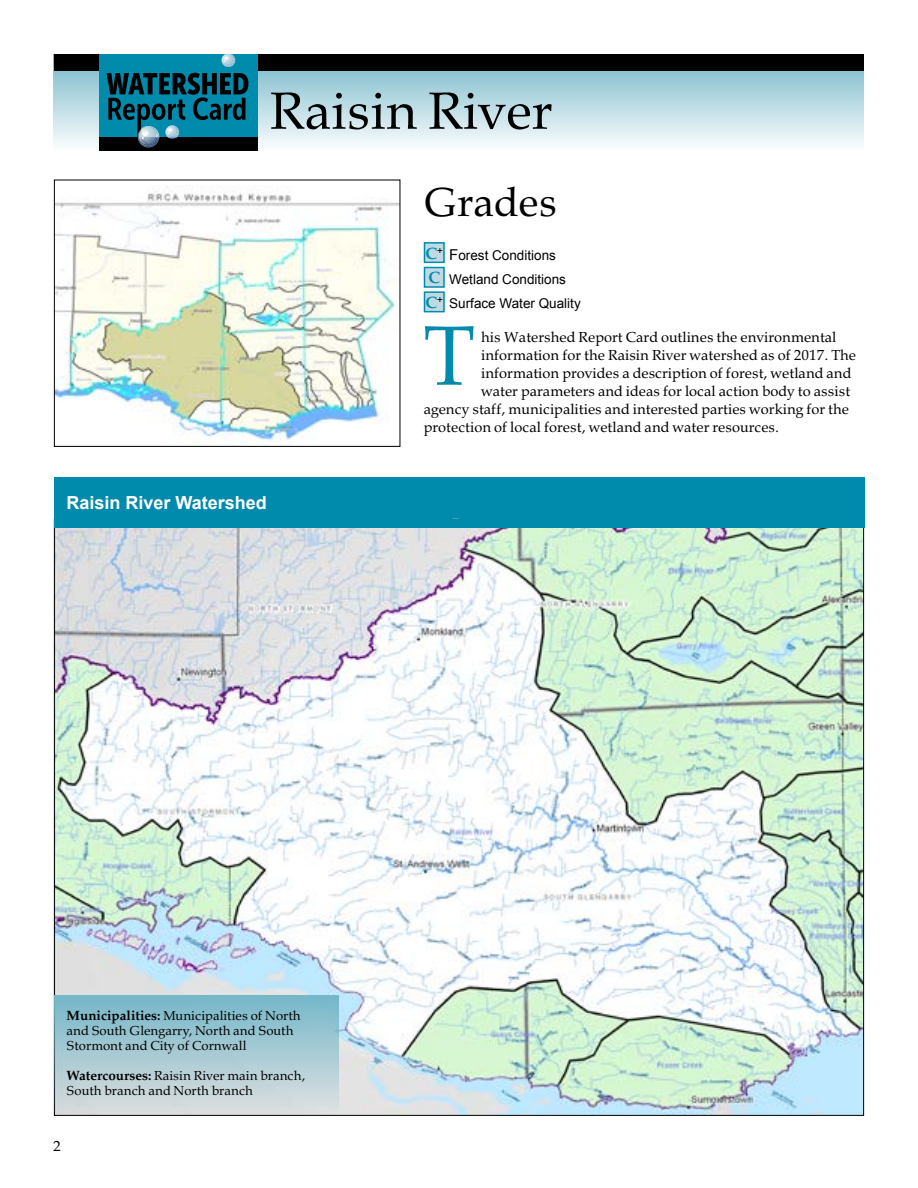
<style>
.page{position:relative;width:918px;height:1188px;background:#fff}
.page>*{position:absolute;margin:0;border:0;box-sizing:border-box;transform-origin:0 0}
.t1{font:87px "Palatino";color:#008aac}
.t2{font:54px "Palatino";color:#000}
.t3{font:42px "Palatino";color:#000}
.t4{font:700 18px "Arial";color:#fff}
.t5{font:700 16.5px/24.6px "Palatino";color:#008aac}
.t6{font:15px "Palatino";color:#000}
.t7{font:13.5px/15px "Palatino";color:#000}
.t8{font:13.5px/24px "Arial";color:#000}
.s1{font-size:15px}
.s2{font-weight:700}
</style>
<div class="page">
<svg style="left:53px;top:54px;width:811px;height:91px;background:#bddae2"></svg>
<div style="left:54px;top:54px;width:810px;height:16px;background:#000"></div>
<div style="left:99px;top:54px;width:159px;height:85px;background:#008aac"></div>
<div style="left:99px;top:138px;width:159px;height:13px;background:#000"></div>
<svg style="left:107px;top:73px;width:141px;height:75px"></svg>
<svg style="left:222px;top:54px;width:13px;height:13px"></svg>
<img style="left:56px;top:527px;width:806px;height:587px">
<div style="left:54px;top:995px;width:284px;height:120px;background:linear-gradient(to bottom,#74b7c9,#dcdedf)"></div>
<div style="left:424px;top:243px;width:20px;height:19px;background:#c0dae3"></div>
<div style="left:424px;top:242px;width:21px;height:21px;border:2px solid #008aac"></div>
<img style="left:56px;top:185px;width:342px;height:259px">
<div style="left:54px;top:180px;width:346px;height:267px;border:1px solid #000"></div>
<div style="left:54px;top:477px;width:811px;height:50px;background:#008aac"></div>
<div style="left:424px;top:268px;width:20px;height:19px;background:#c0dae3"></div>
<div style="left:424px;top:267px;width:21px;height:21px;border:2px solid #008aac"></div>
<div style="left:424px;top:292px;width:20px;height:20px;background:#c0dae3"></div>
<div style="left:424px;top:291px;width:21px;height:21px;border:2px solid #008aac"></div>
<h2 class="t2" style="left:270px;top:75px;width:284px">Raisin River</h2>
<p class="t4" style="left:67px;top:491px;width:202px">Raisin River Watershed</p>
<h3 class="t3" style="left:424px;top:174px;width:135px">Grades</h3>
<p class="t8" style="left:449px;top:243px;width:133px"><span class="s1">F</span>orest Conditions<br>Wetland Conditions<br>Surface Water Quality</p>
<p class="t6" style="left:481px;top:327px;width:357px">his Watershed Report Card outlines the environmental</p>
<p class="t6" style="left:481px;top:345px;width:377px">information for the Raisin River watershed as of 2017. The</p>
<p class="t6" style="left:481px;top:363px;width:372px">information provides a description of forest, wetland and</p>
<p class="t6" style="left:481px;top:381px;width:371px">water parameters and ideas for local action body to assist</p>
<p class="t6" style="left:424px;top:399px;width:427px">agency staff, municipalities and interested parties working for the</p>
<p class="t6" style="left:424px;top:417px;width:357px">protection of local forest, wetland and water resources.</p>
<p class="t5" style="left:426px;top:241px;width:19px">C<sup>+</sup></p>
<p class="t5" style="left:426px;top:266px;width:19px">C<br>C<sup>+</sup></p>
<h1 class="t1" style="left:424px;top:298px;width:53px">T</h1>
<p class="t7" style="left:67px;top:1009px;width:236px"><span class="s2">Municipalities:</span> Municipalities of North and South Glengarry, North and South<br>Stormont and City of Cornwall</p>
<p class="t7" style="left:67px;top:1069px;width:240px"><span class="s2">Watercourses:</span> Raisin River main branch,<br>South branch and North branch</p>
<p class="t6" style="left:53px;top:1136px;width:9px">2</p>
</div>
